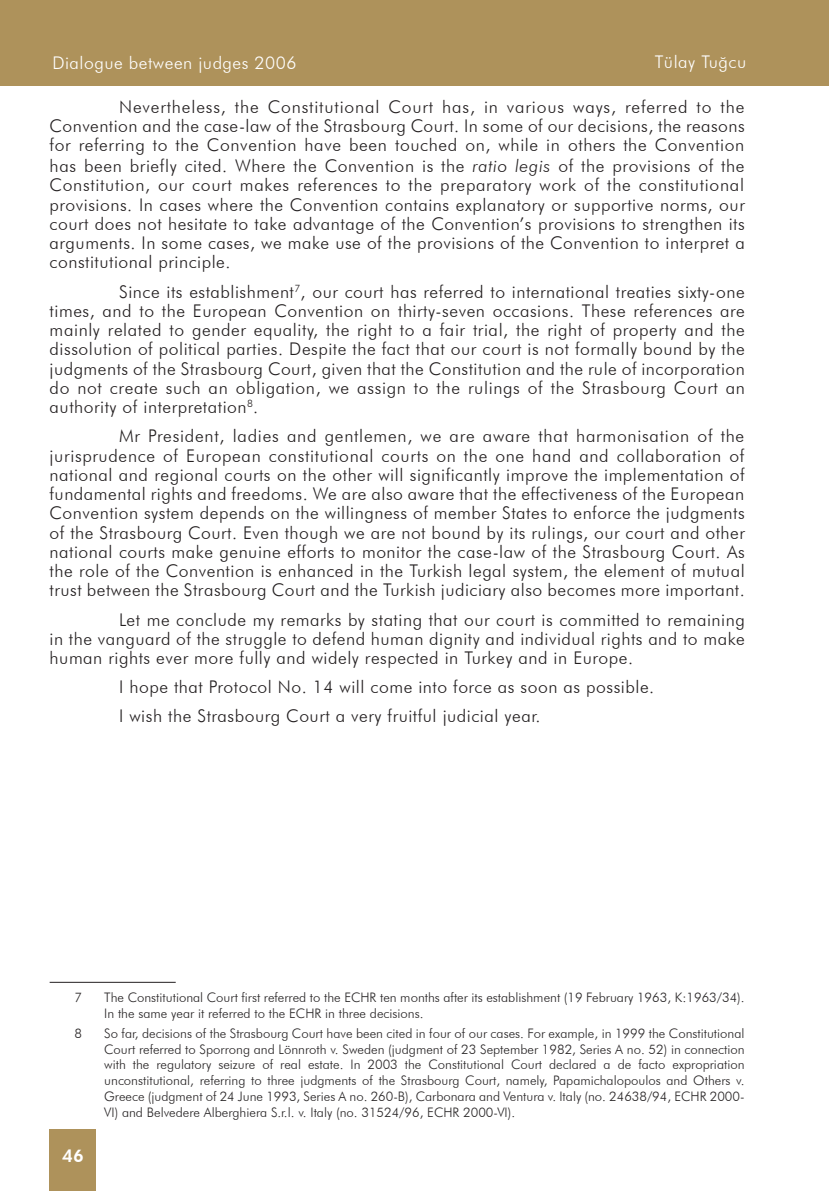
<style>
.page{position:relative;width:829px;height:1191px;background:#fff}
.page>*{position:absolute;margin:0;border:0;box-sizing:border-box;transform-origin:0 0}
.Texte{font:300 17.5px/19.2px "Futura BT";letter-spacing:.03em;color:#231f20;text-align:justify}
.Nom_Droite{font:300 17.5px "Futura BT";letter-spacing:.03em;color:#fff}
.t1{font:800 17.5px "Futura BT";color:#fff}
.Note{font:300 13.12px/15.8px "Futura BT";color:#282526}
.s1{font-style:italic}
</style>
<div class="page">
<div style="left:50px;top:1129px;width:46px;height:62px;background:#ae925b"></div>
<div style="left:0;top:0;width:828px;height:86px;background:#ae925b"></div>
<hr style="left:50px;top:982px;width:126px;height:1px;background:#231f20">
<p class="Nom_Droite" style="left:654px;top:51px;width:93px">Tülay Tuğcu</p>
<p class="Nom_Droite" style="left:52px;top:52px;width:245px">Dialogue between judges 2006</p>
<p class="Texte" style="left:50px;top:97px;width:696px;text-indent:69px">Nevertheless, the Constitutional Court has, in various ways, referred to the Convention and the case-law of the Strasbourg Court. In some of our decisions, the reasons for referring to the Convention have been touched on, while in others the Convention</p>
<p class="Texte" style="left:50px;top:156px;width:696px">has been briefly cited. Where the Convention is the <span class="s1">ratio legis</span> of the provisions of the Constitution, our court makes references to the preparatory work of the constitutional provisions. In cases where the Convention contains explanatory or supportive norms, our court does not hesitate to take advantage of the Convention’s provisions to strengthen its arguments. In some cases, we make use of the provisions of the Convention to interpret a constitutional principle.</p>
<p class="Texte" style="left:50px;top:281px;width:696px;text-indent:69px">Since its establishment<sup>7</sup>, our court has referred to international treaties sixty-one times, and to the European Convention on thirty-seven occasions. These references are mainly related to gender equality, the right to a fair trial, the right of property and the dissolution of political parties. Despite the fact that our court is not formally bound by the judgments of the Strasbourg Court, given that the Constitution and the rule of incorporation do not create such an obligation, we assign to the rulings of the Strasbourg Court an authority of interpretation<sup>8</sup>.</p>
<p class="Texte" style="left:50px;top:426px;width:696px;text-indent:69px">Mr President, ladies and gentlemen, we are aware that harmonisation of the jurisprudence of European constitutional courts on the one hand and collaboration of national and regional courts on the other will significantly improve the implementation of fundamental rights and freedoms. We are also aware that the effectiveness of the European Convention system depends on the willingness of member States to enforce the judgments of the Strasbourg Court. Even though we are not bound by its rulings, our court and other national courts make genuine efforts to monitor the case-law of the Strasbourg Court. As the role of the Convention is enhanced in the Turkish legal system, the element of mutual trust between the Strasbourg Court and the Turkish judiciary also becomes more important.</p>
<p class="Texte" style="left:50px;top:609px;width:696px;text-indent:69px">Let me conclude my remarks by stating that our court is committed to remaining in the vanguard of the struggle to defend human dignity and individual rights and to make human rights ever more fully and widely respected in Turkey and in Europe.</p>
<p class="Texte" style="left:119px;top:677px;width:536px">I hope that Protocol No. 14 will come into force as soon as possible.</p>
<p class="Texte" style="left:119px;top:706px;width:423px">I wish the Strasbourg Court a very fruitful judicial year.</p>
<p class="Note" style="left:74px;top:989px;width:9px">7</p>
<p class="Note" style="left:104px;top:989px;width:641px">The Constitutional Court first referred to the ECHR ten months after its establishment (19 February 1963, K:1963/34).<br>In the same year it referred to the ECHR in three decisions.</p>
<p class="Note" style="left:74px;top:1025px;width:9px">8</p>
<p class="Note" style="left:104px;top:1025px;width:641px;text-align:justify">So far, decisions of the Strasbourg Court have been cited in four of our cases. For example, in 1999 the Constitutional Court referred to Sporrong and Lönnroth v. Sweden (judgment of 23 September 1982, Series A no. 52) in connection with the regulatory seizure of real estate. In 2003 the Constitutional Court declared a de facto expropriation unconstitutional, referring to three judgments of the Strasbourg Court, namely, Papamichalopoulos and Others v.<br>Greece (judgment of 24 June 1993, Series A no. 260-B), Carbonara and Ventura v. Italy (no. 24638/94, ECHR 2000- VI) and Belvedere Alberghiera S.r.l. v. Italy (no. 31524/96, ECHR 2000-VI).</p>
<p class="t1" style="left:62px;top:1145px;width:23px">46</p>
</div>
